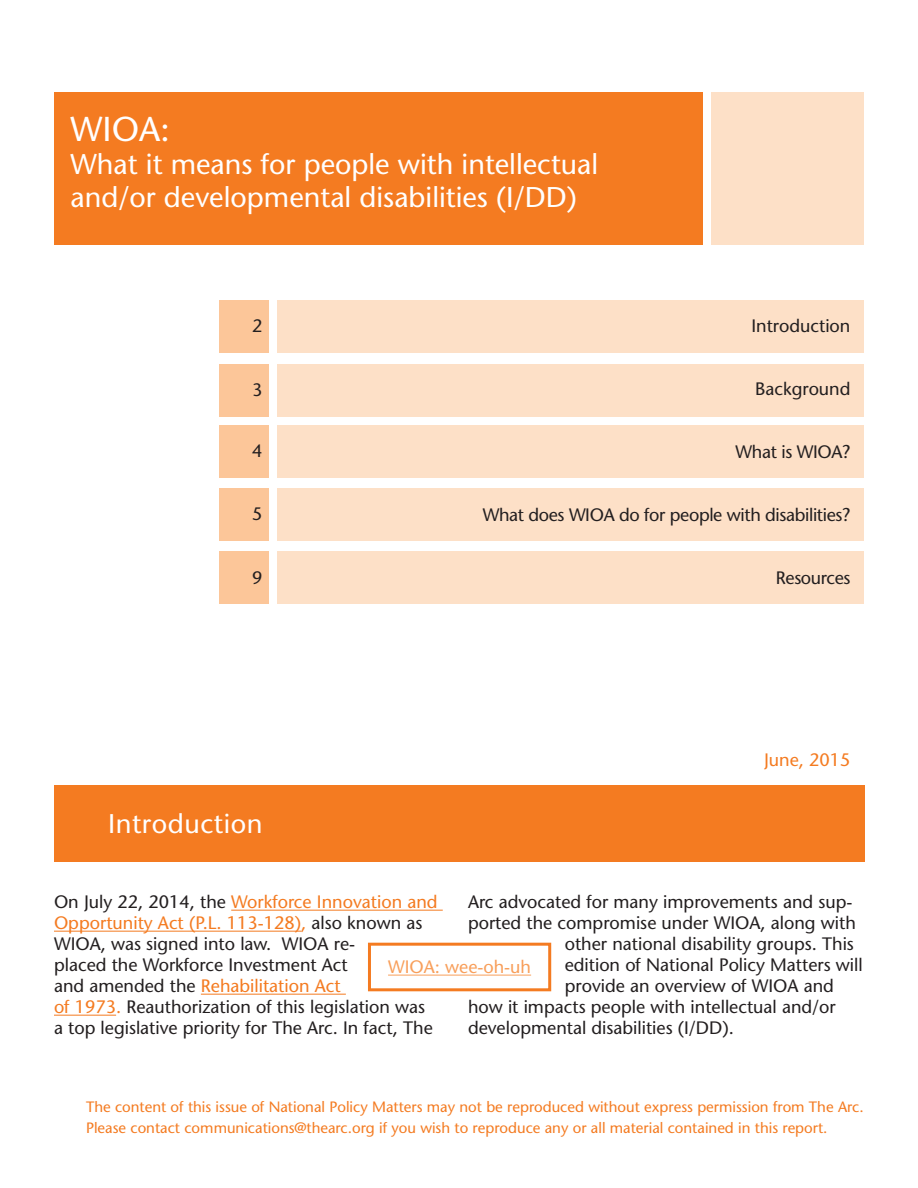
<style>
.page{position:relative;width:918px;height:1188px;background:#fff}
.page>*{position:absolute;margin:0;border:0;box-sizing:border-box;transform-origin:0 0}
.t1{font:500 34.5px "Stone Sans Std";color:#fff}
.t2{font:500 28.5px/33px "Stone Sans Std";color:#fff}
.Headline{font:500 27px "Stone Sans Std";letter-spacing:.02em;color:#fff}
.Body_Text{font:500 18px/21px "Stone Sans Std";color:#231f20}
.Body_Text-2{font:500 18px "Stone Sans Std";letter-spacing:-.02em;color:#231f20}
.t3{font:500 18px "Stone Sans Std";color:#f89f5b}
.t4{font:500 18px "Stone Sans Std";color:#f47b21}
.t5{font:500 15px/21px "Stone Sans Std";color:#f47b21}
.s1{color:#f47b21}
</style>
<div class="page">
<div style="left:712px;top:92px;width:152px;height:152px;background:#fde0c7"></div>
<div style="left:277px;top:301px;width:587px;height:52px;background:#fde0c7"></div>
<div style="left:277px;top:364px;width:587px;height:53px;background:#fde0c7"></div>
<div style="left:277px;top:425px;width:587px;height:53px;background:#fde0c7"></div>
<div style="left:219px;top:301px;width:50px;height:52px;background:#fcc699"></div>
<div style="left:219px;top:364px;width:50px;height:53px;background:#fcc699"></div>
<div style="left:219px;top:425px;width:50px;height:53px;background:#fcc699"></div>
<div style="left:54px;top:92px;width:649px;height:152px;background:#f47b21"></div>
<div style="left:277px;top:488px;width:587px;height:53px;background:#fde0c7"></div>
<div style="left:219px;top:488px;width:50px;height:53px;background:#fcc699"></div>
<div style="left:277px;top:552px;width:587px;height:52px;background:#fde0c7"></div>
<div style="left:219px;top:552px;width:50px;height:52px;background:#fcc699"></div>
<hr style="left:231px;top:910px;width:212px;height:1px;background:#f47b21">
<hr style="left:54px;top:931px;width:247px;height:1px;background:#f47b21">
<hr style="left:201px;top:994px;width:145px;height:1px;background:#f47b21">
<hr style="left:54px;top:1015px;width:62px;height:1px;background:#f47b21">
<div style="left:54px;top:786px;width:810px;height:76px;background:#f47b21"></div>
<hr style="left:388px;top:975px;width:143px;height:1px;background:#f89f5b">
<div style="left:368px;top:943px;width:183px;height:48px;border:3px solid #f47b21"></div>
<p class="t1" style="left:71px;top:109px;width:101px">WIOA:</p>
<p class="t2" style="left:71px;top:148px;width:529px">What it means for people with intellectual and/or developmental disabilities (I/DD)</p>
<p class="Body_Text" style="left:252px;top:315px;width:12px">2</p>
<p class="Body_Text" style="left:751px;top:315px;width:101px">Introduction</p>
<p class="Body_Text" style="left:252px;top:379px;width:12px">3</p>
<p class="Body_Text" style="left:252px;top:440px;width:12px">4</p>
<p class="Body_Text" style="left:755px;top:378px;width:97px">Background</p>
<p class="Body_Text-2" style="left:736px;top:441px;width:116px">What is WIOA?</p>
<p class="Body_Text" style="left:252px;top:504px;width:12px">5</p>
<p class="Body_Text-2" style="left:483px;top:504px;width:369px">What does WIOA do for people with disabilities?</p>
<p class="Body_Text" style="left:252px;top:567px;width:12px">9</p>
<p class="Body_Text-2" style="left:776px;top:567px;width:76px">Resources</p>
<p class="Headline" style="left:108px;top:808px;width:156px">Introduction</p>
<p class="t4" style="left:764px;top:749px;width:88px">June, 2015</p>
<p class="Body_Text" style="left:54px;top:892px;width:385px">On July 22, 2014, the <span class="s1">Workforce Innovation and Opportunity Act (P.L. 113-128),</span> also known as WIOA, was signed into law. WIOA re-<br>placed the Workforce Investment Act<br>and amended the <span class="s1">Rehabilitation Act<br>of 1973.</span> Reauthorization of this legislation was a top legislative priority for The Arc. In fact, The</p>
<p class="Body_Text" style="left:468px;top:892px;width:386px">Arc advocated for many improvements and sup-</p>
<p class="Body_Text" style="left:468px;top:913px;width:389px">ported the compromise under WIOA, along with</p>
<p class="Body_Text" style="left:565px;top:934px;width:291px">other national disability groups. This</p>
<p class="Body_Text" style="left:565px;top:955px;width:300px">edition of National Policy Matters will</p>
<p class="Body_Text" style="left:565px;top:976px;width:271px">provide an overview of WIOA and</p>
<p class="Body_Text" style="left:468px;top:997px;width:369px">how it impacts people with intellectual and/or</p>
<p class="Body_Text" style="left:468px;top:1018px;width:267px">developmental disabilities (I/DD).</p>
<p class="t3" style="left:388px;top:956px;width:145px">WIOA: wee-oh-uh</p>
<p class="t5" style="left:86px;top:1096px;width:779px">The content of this issue of National Policy Matters may not be reproduced without express permission from The Arc.<br>Please contact communications@thearc.org if you wish to reproduce any or all material contained in this report.</p>
</div>
